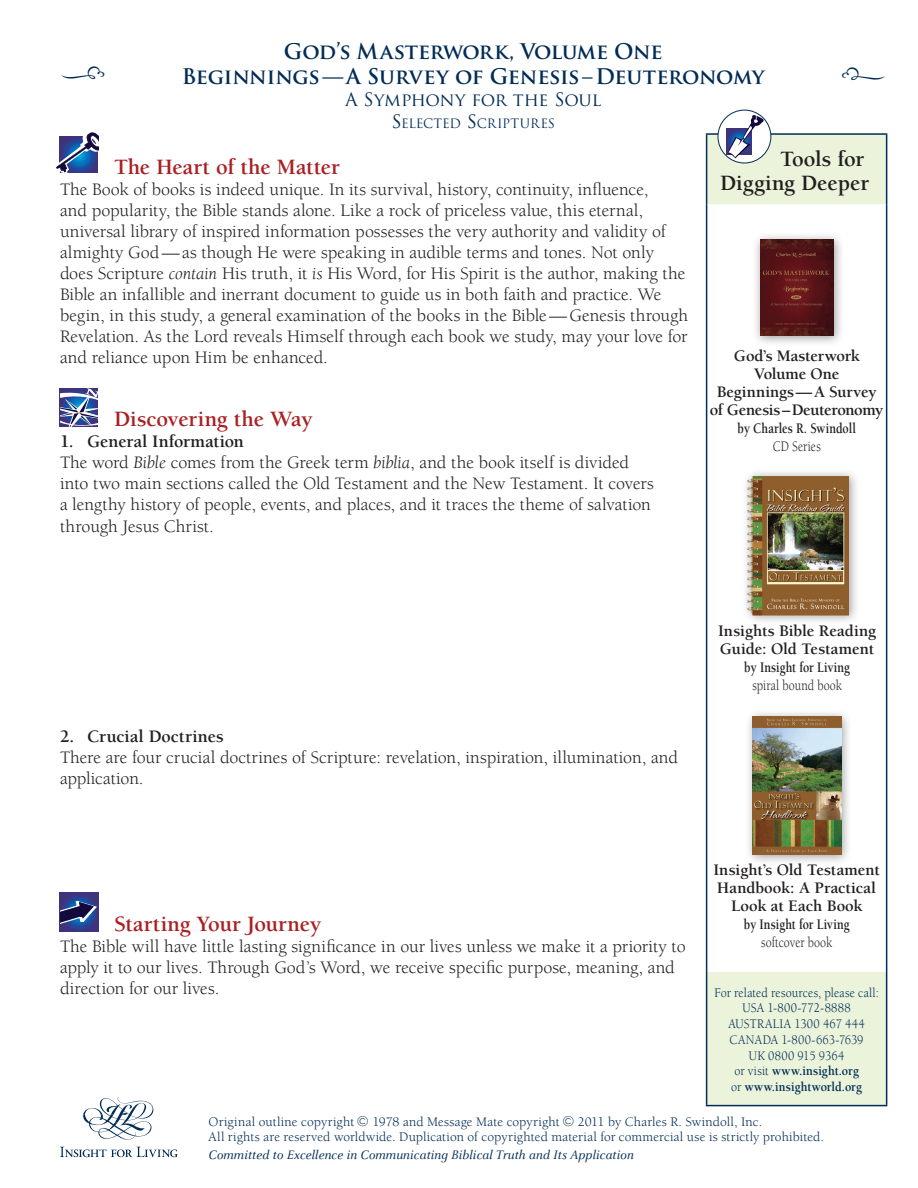
<style>
.page{position:relative;width:918px;height:1188px;background:#fff}
.page>*{position:absolute;margin:0;border:0;box-sizing:border-box;transform-origin:0 0}
.t1{font:36px "Type Embellishments One Plain";color:#002c55}
.t2{font:700 22.5px "Berkeley";letter-spacing:-.005em;color:#aa1f22}
.t3{font:700 22.5px/24px "Berkeley";letter-spacing:-.005em;color:#231f20;text-align:right}
.t4{font:700 21px/25.2px "Trajan Pro";letter-spacing:-.02em;color:#002c55;text-align:center}
.t5{font:18px/21px "Berkeley";color:#231f20}
.t6{font:18px "Trajan Pro";letter-spacing:-.015em;color:#002c55}
.t7{font:700 18px "Berkeley";letter-spacing:.005em;color:#231f20}
.t8{font:700 16.5px/18px "Berkeley";letter-spacing:-.01em;color:#231f20;text-align:center}
.t9{font:700 15px "Berkeley";color:#231f20;scale:.8 1}
.t10{font:15px "Berkeley";letter-spacing:.01em;color:#231f20;scale:.8 1}
.t11{font:13.5px/15px "Berkeley";letter-spacing:.01em;color:#002c55}
.t12{font:13.5px/15.8px "Berkeley";letter-spacing:.01em;color:#002c55;text-align:center;scale:.9 1}
.t13{font:italic 13.5px "Celeste";color:#002c55}
.t14{font:12.6px "Trajan";letter-spacing:-.005em;color:#002c55}
.s1{font-size:18px}
.s2{font-style:italic}
.s3{font-weight:700}
</style>
<div class="page">
<svg style="left:707px;top:135px;width:179px;height:970px"></svg>
<hr style="left:706px;top:133px;width:181px;height:2px;background:#002c55">
<hr style="left:706px;top:135px;width:1px;height:69px;background:#002c55">
<hr style="left:886px;top:135px;width:1px;height:69px;background:#002c55">
<hr style="left:706px;top:204px;width:1px;height:768px;background:#002c55">
<hr style="left:886px;top:204px;width:1px;height:768px;background:#002c55">
<hr style="left:706px;top:972px;width:1px;height:133px;background:#002c55">
<hr style="left:886px;top:972px;width:1px;height:133px;background:#002c55">
<hr style="left:706px;top:1105px;width:181px;height:1px;background:#002c55">
<svg style="left:718px;top:110px;width:53px;height:53px"></svg>
<div style="left:718px;top:110px;width:53px;height:53px;border:1px solid #002c55;border-radius:50%"></div>
<div style="left:726px;top:128px;width:26px;height:26px;background:#3f337a"></div>
<svg style="left:727px;top:115px;width:37px;height:43px"></svg>
<svg style="left:83px;top:1097px;width:70px;height:43px"></svg>
<svg style="left:60px;top:1147px;width:118px;height:10px"></svg>
<div style="left:745px;top:709px;width:108px;height:157px;background:#231f20;opacity:.44"></div>
<img style="left:753px;top:717px;width:88px;height:138px">
<div style="left:740px;top:468px;width:120px;height:158px;background:#231f20;opacity:.44"></div>
<img style="left:746px;top:476px;width:102px;height:140px">
<div style="left:752px;top:232px;width:92px;height:115px;background:#231f20;opacity:.44"></div>
<img style="left:760px;top:240px;width:73px;height:96px">
<svg style="left:60px;top:426px;width:38px;height:1px"></svg>
<svg style="left:60px;top:388px;width:38px;height:38px"></svg>
<svg style="left:60px;top:893px;width:38px;height:38px"></svg>
<svg style="left:60px;top:901px;width:37px;height:23px"></svg>
<svg style="left:56px;top:132px;width:42px;height:41px"></svg>
<p class="t4" style="left:182px;top:39px;width:584px">God’s Masterwork, Volume One<br>Beginnings—A Survey of Genesis–Deuteronomy</p>
<p class="t6" style="left:345px;top:88px;width:258px">A Symphony for the Soul</p>
<p class="t14" style="left:392px;top:115px;width:162px"><span class="s1">S</span>ELECTED <span class="s1">S</span>CRIPTURES</p>
<h1 class="t1" style="left:60px;top:58px;width:47px">j</h1>
<h1 class="t1" style="left:841px;top:60px;width:47px">i</h1>
<p class="t2" style="left:114px;top:155px;width:227px">The Heart of the Matter</p>
<p class="t5" style="left:60px;top:179px;width:630px">The Book of books is indeed unique. In its survival, history, continuity, influence,<br>and popularity, the Bible stands alone. Like a rock of priceless value, this eternal, universal library of inspired information possesses the very authority and validity of almighty God—as though He were speaking in audible terms and tones. Not only does Scripture <span class="s2">contain</span> His truth, it <span class="s2">is</span> His Word, for His Spirit is the author, making the Bible an infallible and inerrant document to guide us in both faith and practice. We begin, in this study, a general examination of the books in the Bible—Genesis through Revelation. As the Lord reveals Himself through each book we study, may your love for and reliance upon Him be enhanced.</p>
<p class="t2" style="left:114px;top:407px;width:200px">Discovering the Way</p>
<p class="t5" style="left:60px;top:432px;width:595px"><span class="s3">1. General Information<br></span>The word <span class="s2">Bible</span> comes from the Greek term <span class="s2">biblia</span>, and the book itself is divided into two main sections called the Old Testament and the New Testament. It covers a lengthy history of people, events, and places, and it traces the theme of salvation through Jesus Christ.</p>
<p class="t3" style="left:720px;top:147px;width:151px">Tools for<br>Digging Deeper</p>
<p class="t8" style="left:710px;top:347px;width:175px">God’s Masterwork<br>Volume One<br>Beginnings—A Survey of Genesis–Deuteronomy</p>
<p class="t9" style="left:738px;top:420px;width:149px">by Charles R. Swindoll</p>
<p class="t10" style="left:773px;top:438px;width:61px">CD Series</p>
<p class="t7" style="left:60px;top:726px;width:165px">2. Crucial Doctrines</p>
<p class="t5" style="left:60px;top:747px;width:620px">There are four crucial doctrines of Scripture: revelation, inspiration, illumination, and application.</p>
<p class="t8" style="left:718px;top:622px;width:160px;text-align:left">Insights Bible Reading<br>Guide: Old Testament</p>
<p class="t9" style="left:744px;top:659px;width:134px">by Insight for Living</p>
<p class="t10" style="left:752px;top:677px;width:113px">spiral bound book</p>
<p class="t2" style="left:114px;top:912px;width:209px">Starting Your Journey</p>
<p class="t5" style="left:60px;top:936px;width:627px">The Bible will have little lasting significance in our lives unless we make it a priority to apply it to our lives. Through God’s Word, we receive specific purpose, meaning, and direction for our lives.</p>
<p class="t8" style="left:713px;top:861px;width:168px">Insight’s Old Testament<br>Handbook: A Practical<br>Look at Each Book</p>
<p class="t9" style="left:744px;top:916px;width:134px">by Insight for Living</p>
<p class="t10" style="left:761px;top:934px;width:91px">softcover book</p>
<p class="t12" style="left:714px;top:985px;width:184px">For related resources, please call:<br>USA 1-800-772-8888<br>AUSTRALIA 1300 467 444<br>CANADA 1-800-663-7639<br>UK 0800 915 9364<br>or visit <span class="s3">www.insight.org<br></span>or <span class="s3">www.insightworld.org</span></p>
<p class="t11" style="left:209px;top:1114px;width:617px;text-indent:369px">2011 by Charles R. Swindoll, Inc.<br>All rights are reserved worldwide. Duplication of copyrighted material for commercial use is strictly prohibited.</p>
<p class="t13" style="left:209px;top:1148px;width:427px">Committed to Excellence in Communicating Biblical Truth and Its Application</p>
<p class="t11" style="left:209px;top:1114px;width:147px">Original outline copyright</p>
<p class="t11" style="left:372px;top:1114px;width:189px">1978 and Message Mate copyright</p>
</div>
